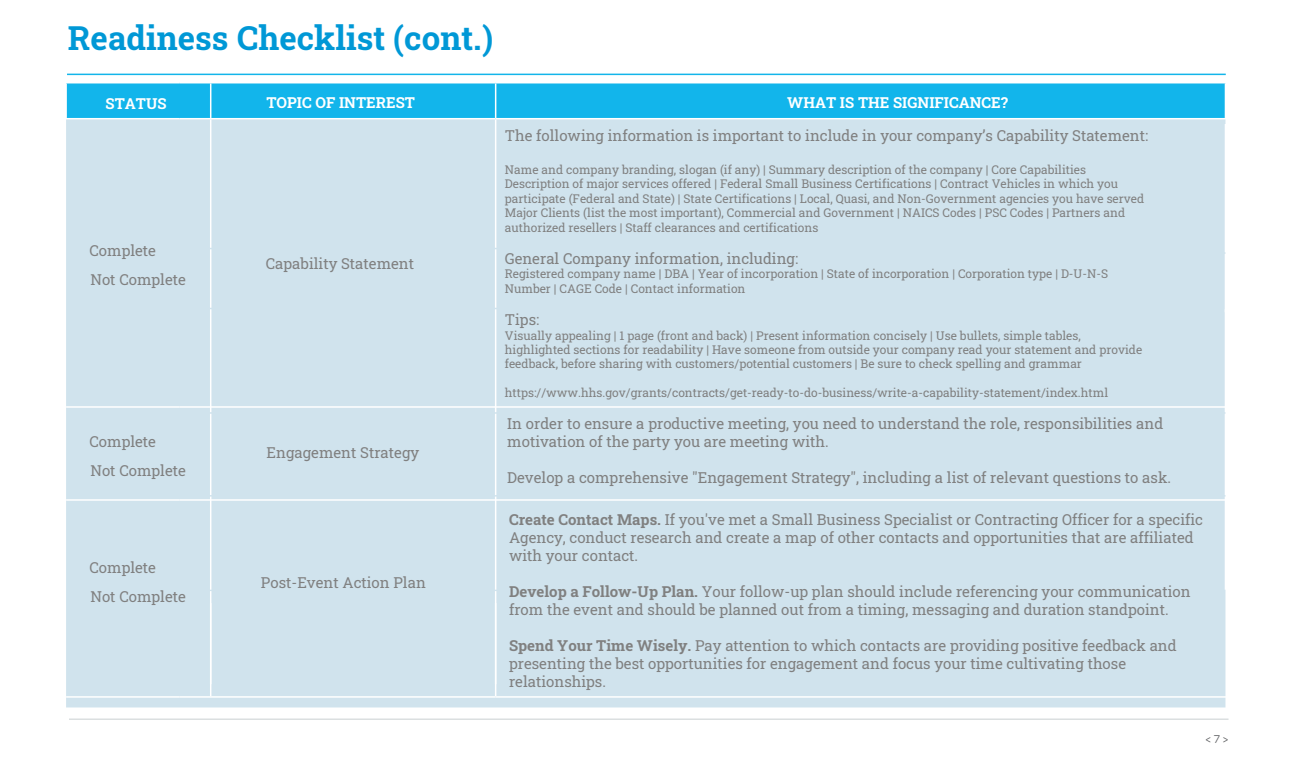
<style>
.page{position:relative;width:1296px;height:783px;background:#fff}
.page>*{position:absolute;margin:0;border:0;box-sizing:border-box;transform-origin:0 0}
.t1{font:700 33px "Roboto Slab";color:#0098d6}
.t2{font:15px/18px "Roboto Slab";color:#808080}
.t3{font:15px/29px "Roboto Slab";color:#808080}
.t4{font:700 15px "Roboto Slab";color:#fff}
.t5{font:12px/14.4px "Roboto Slab";color:#808080}
.t6{font:12px "Omnes";color:#5e5f61}
.s1{font-style:inherit}
.s2{font-weight:700}
</style>
<div class="page">
<hr style="left:69px;top:718px;width:1159px;height:2px;background:#dbdfe0">
<hr style="left:67px;top:74px;width:1159px;height:1px;background:#13b5ea">
<div style="left:67px;top:83px;width:1158px;height:35px;background:#12b5eb"></div>
<div style="left:66px;top:119px;width:1159px;height:588px;background:#d0e3ed"></div>
<hr style="left:210px;top:119px;width:1px;height:129px;background:#fff">
<hr style="left:495px;top:119px;width:1px;height:129px;background:#fff">
<hr style="left:210px;top:249px;width:1px;height:59px;background:#fff">
<hr style="left:495px;top:249px;width:1px;height:59px;background:#fff">
<hr style="left:210px;top:309px;width:1px;height:103px;background:#fff">
<hr style="left:495px;top:309px;width:1px;height:103px;background:#fff">
<hr style="left:66px;top:406px;width:113px;height:2px;background:#fff">
<hr style="left:179px;top:406px;width:317px;height:2px;background:#fff">
<hr style="left:210px;top:414px;width:1px;height:81px;background:#fff">
<hr style="left:496px;top:406px;width:730px;height:2px;background:#fff">
<hr style="left:495px;top:414px;width:1px;height:81px;background:#fff">
<hr style="left:210px;top:497px;width:1px;height:93px;background:#fff">
<hr style="left:495px;top:497px;width:1px;height:93px;background:#fff">
<hr style="left:66px;top:696px;width:113px;height:2px;background:#fff">
<hr style="left:179px;top:696px;width:317px;height:2px;background:#fff">
<hr style="left:496px;top:696px;width:730px;height:2px;background:#fff">
<hr style="left:210px;top:83px;width:1px;height:35px;background:#fff">
<hr style="left:495px;top:83px;width:1px;height:35px;background:#fff">
<hr style="left:210px;top:591px;width:1px;height:93px;background:#fff">
<hr style="left:495px;top:591px;width:1px;height:93px;background:#fff">
<hr style="left:66px;top:499px;width:113px;height:2px;background:#fff">
<hr style="left:179px;top:499px;width:317px;height:2px;background:#fff">
<hr style="left:496px;top:499px;width:730px;height:2px;background:#fff">
<hr style="left:210px;top:603px;width:1px;height:93px;background:#fff">
<hr style="left:495px;top:603px;width:1px;height:93px;background:#fff">
<h1 class="t1" style="left:68px;top:15px;width:427px">Readiness Checklist <span class="s1">(cont.)</span></h1>
<p class="t4" style="left:106px;top:93px;width:63px">STATUS</p>
<p class="t4" style="left:266px;top:92px;width:150px">TOPIC OF INTEREST</p>
<p class="t4" style="left:787px;top:92px;width:222px">WHAT IS THE SIGNIFICANCE?</p>
<p class="t3" style="left:90px;top:236px;width:98px">Complete<br>Not Complete</p>
<p class="t3" style="left:90px;top:426px;width:98px">Complete<br>Not Complete</p>
<p class="t3" style="left:90px;top:552px;width:98px">Complete<br>Not Complete</p>
<p class="t3" style="left:266px;top:249px;width:150px">Capability Statement</p>
<p class="t2" style="left:267px;top:444px;width:154px">Engagement Strategy</p>
<p class="t2" style="left:261px;top:573px;width:166px">Post-Event Action Plan</p>
<p class="t3" style="left:505px;top:121px;width:645px">The following information is important to include in your company’s Capability Statement:</p>
<p class="t5" style="left:505px;top:162px;width:641px">Name and company branding, slogan (if any) | Summary description of the company | Core Capabilities Description of major services offered | Federal Small Business Certifications | Contract Vehicles in which you participate (Federal and State) | State Certifications | Local, Quasi, and Non-Government agencies you have served Major Clients (list the most important), Commercial and Government | NAICS Codes | PSC Codes | Partners and authorized resellers | Staff clearances and certifications</p>
<p class="t3" style="left:505px;top:243px;width:295px">General Company information, including:</p>
<p class="t5" style="left:505px;top:267px;width:605px">Registered company name | DBA | Year of incorporation | State of incorporation | Corporation type | D-U-N-S<br>Number | CAGE Code | Contact information</p>
<p class="t3" style="left:505px;top:304px;width:36px">Tips:</p>
<p class="t5" style="left:505px;top:328px;width:639px">Visually appealing | 1 page (front and back) | Present information concisely | Use bullets, simple tables, highlighted sections for readability | Have someone from outside your company read your statement and provide feedback, before sharing with customers/potential customers | Be sure to check spelling and grammar</p>
<p class="t5" style="left:505px;top:385px;width:605px">https://www.hhs.gov/grants/contracts/get-ready-to-do-business/write-a-capability-statement/index.html</p>
<p class="t2" style="left:507px;top:414px;width:657px">In order to ensure a productive meeting, you need to understand the role, responsibilities and motivation of the party you are meeting with.</p>
<p class="t2" style="left:507px;top:468px;width:665px">Develop a comprehensive "Engagement Strategy", including a list of relevant questions to ask.</p>
<p class="t2" style="left:509px;top:510px;width:696px"><span class="s2">Create Contact Maps.</span> If you've met a Small Business Specialist or Contracting Officer for a specific<br>Agency, conduct research and create a map of other contacts and opportunities that are affiliated with your contact.</p>
<p class="t2" style="left:509px;top:582px;width:683px"><span class="s2">Develop a Follow-Up Plan.</span> Your follow-up plan should include referencing your communication from the event and should be planned out from a timing, messaging and duration standpoint.</p>
<p class="t2" style="left:509px;top:636px;width:669px"><span class="s2">Spend Your Time Wisely.</span> Pay attention to which contacts are providing positive feedback and presenting the best opportunities for engagement and focus your time cultivating those relationships.</p>
<p class="t6" style="left:1206px;top:731px;width:24px">&lt; 7 &gt;</p>
</div>
